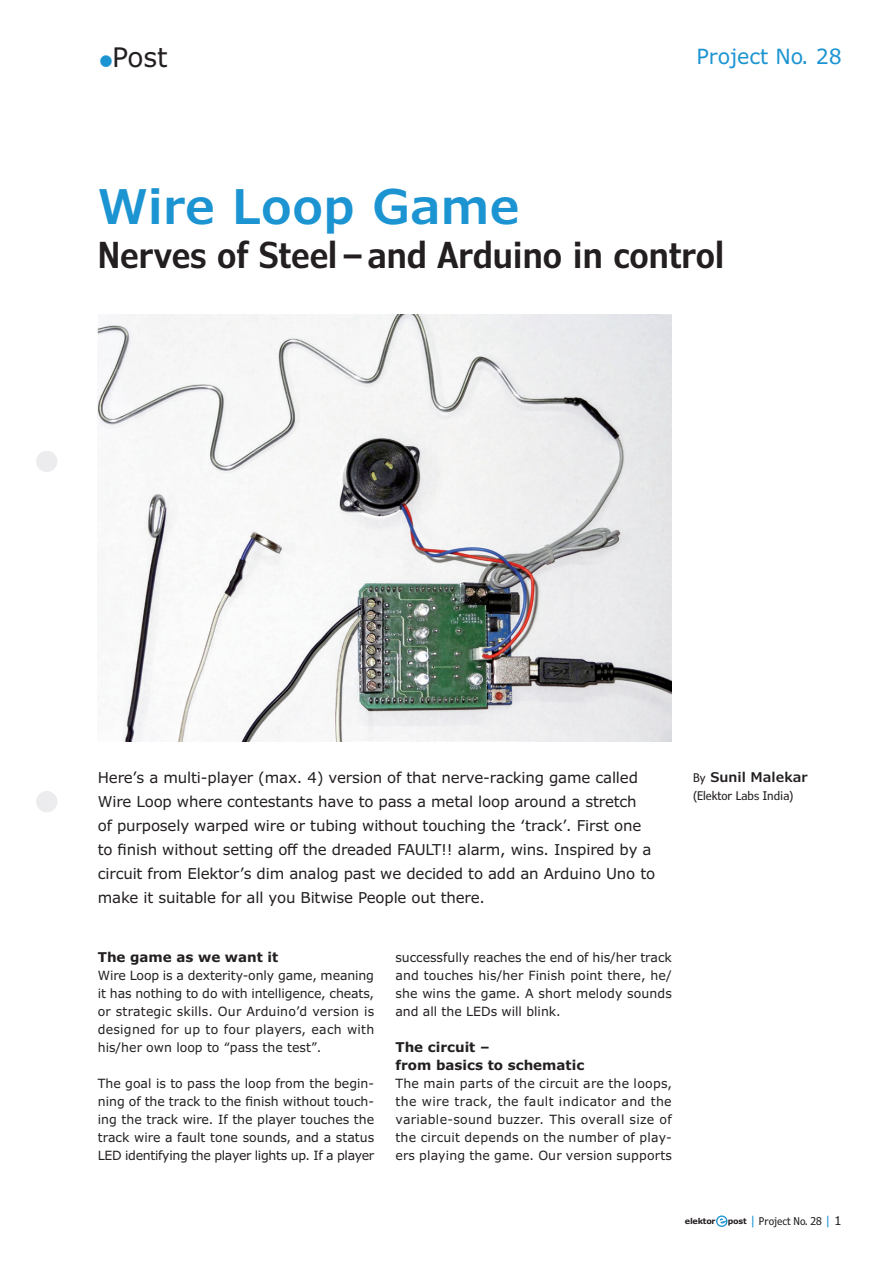
<style>
.page{position:relative;width:893px;height:1263px;background:#fff}
.page>*{position:absolute;margin:0;border:0;box-sizing:border-box;transform-origin:0 0}
.t1{font:600 48px "Verdana Pro";color:#1c94d2}
.subtitle{font:600 condensed 36px "Verdana Pro";color:#231f20}
.t2{font:27px "Verdana Pro";color:#231f20}
.t3{font:21px "Verdana Pro";color:#1c94d2}
.summary{font:15px/24px "Verdana Pro";letter-spacing:-.01em;color:#231f20}
.paragraph_heading{font:700 13.5px/18px "Verdana Pro";color:#231f20}
.author{font:600 13.5px "Verdana Pro";color:#231f20}
.bodytext{font:12.75px/18px "Verdana Pro";letter-spacing:.01em;color:#231f20;text-align:justify}
.author-2{font:condensed 12px "Verdana Pro";color:#231f20}
.t4{font:condensed 10.8px "Verdana Pro";color:#231f20}
.t5{font:700 8.1px "Verdana Pro";letter-spacing:-.025em;color:#231f20}
.s1{font-weight:600;font-stretch:condensed;color:#1c94d2}
.s2{font-weight:400;font-stretch:condensed;font-size:12px}
.s3{font-stretch:normal;font-size:12.15px;color:#1c94d2}
.s4{font-stretch:normal;font-size:12.15px}
</style>
<div class="page">
<svg style="left:716px;top:1215px;width:11px;height:12px"></svg>
<svg style="left:717px;top:1217px;width:9px;height:9px"></svg>
<div style="left:36px;top:451px;width:21px;height:21px;background:#ececee;border-radius:50%"></div>
<div style="left:36px;top:791px;width:21px;height:21px;background:#ececee;border-radius:50%"></div>
<img style="left:98px;top:314px;width:574px;height:427px">
<h3 class="t2" style="left:98px;top:40px;width:71px"><span class="s1">•</span>Post</h3>
<h3 class="t3" style="left:696px;top:43px;width:147px">Project No. 28</h3>
<p class="t1" style="left:98px;top:175px;width:424px">Wire Loop Game</p>
<p class="subtitle" style="left:98px;top:232px;width:628px">Nerves of Steel –and Arduino in control</p>
<p class="summary" style="left:98px;top:766px;width:559px">Here’s a multi-player (max. 4) version of that nerve-racking game called Wire Loop where contestants have to pass a metal loop around a stretch<br>of purposely warped wire or tubing without touching the ‘track’. First one to finish without setting off the dreaded FAULT!! alarm, wins. Inspired by a circuit from Elektor’s dim analog past we decided to add an Arduino Uno to make it suitable for all you Bitwise People out there.</p>
<p class="author" style="left:693px;top:768px;width:116px"><span class="s2">By</span> Sunil Malekar</p>
<p class="author-2" style="left:693px;top:788px;width:102px">(Elektor Labs India)</p>
<p class="paragraph_heading" style="left:98px;top:948px;width:182px">The game as we want it</p>
<p class="bodytext" style="left:98px;top:967px;width:278px">Wire Loop is a dexterity-only game, meaning it has nothing to do with intelligence, cheats, or strategic skills. Our Arduino’d version is designed for up to four players, each with his/her own loop to “pass the test”.</p>
<p class="bodytext" style="left:98px;top:1075px;width:278px">The goal is to pass the loop from the begin&shy;ning of the track to the finish without touch&shy;ing the track wire. If the player touches the track wire a fault tone sounds, and a status LED identifying the player lights up. If a player</p>
<p class="bodytext" style="left:395px;top:949px;width:278px">successfully reaches the end of his/her track and touches his/her Finish point there, he/ she wins the game. A short melody sounds and all the LEDs will blink.</p>
<p class="paragraph_heading" style="left:395px;top:1038px;width:190px">The circuit –<br>from basics to schematic</p>
<p class="bodytext" style="left:395px;top:1075px;width:278px">The main parts of the circuit are the loops, the wire track, the fault indicator and the variable-sound buzzer. This overall size of the circuit depends on the number of play&shy;ers playing the game. Our version supports</p>
<p class="t5" style="left:685px;top:1216px;width:32px">elektor</p>
<p class="t5" style="left:728px;top:1216px;width:20px">post</p>
<p class="t4" style="left:750px;top:1214px;width:93px"><span class="s3">|</span> Project No. 28 <span class="s3">|</span> <span class="s4">1</span></p>
</div>
